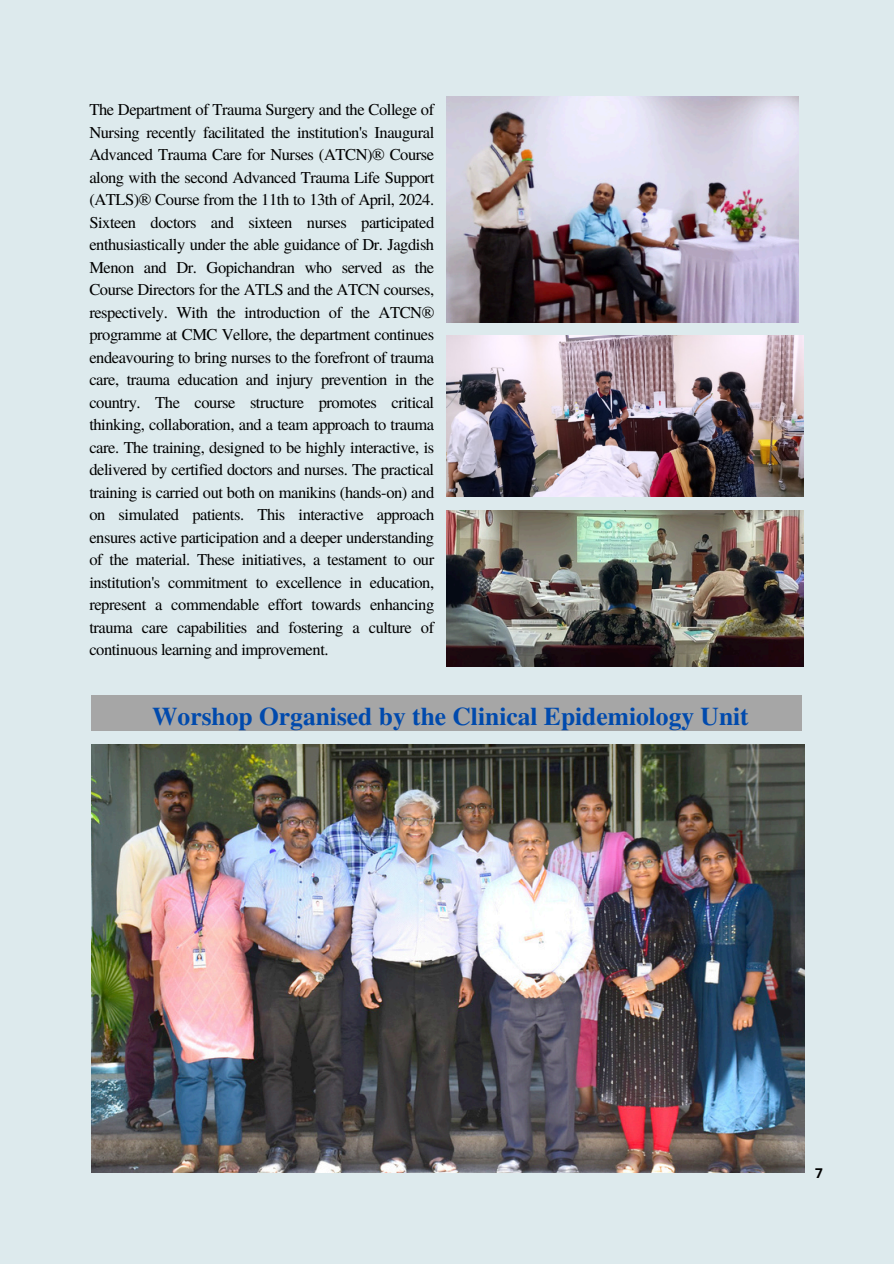
<style>
.page{position:relative;width:894px;height:1264px;background:#fff}
.page>*{position:absolute;margin:0;border:0;box-sizing:border-box;transform-origin:0 0}
.t1{font:700 25.5px "Te X Gyre Termes";color:#004aad}
.t2{font:16.5px/22.5px "Te X Gyre Termes";letter-spacing:-.025em;color:#000;text-align:justify}
.t3{font:700 13.5px "Open Sans";color:#000}
</style>
<div class="page">
<div style="left:0;top:0;width:893px;height:1263px;background:#ddeaed"></div>
<img style="left:447px;top:97px;width:351px;height:226px">
<img style="left:447px;top:336px;width:356px;height:161px">
<img style="left:447px;top:510px;width:356px;height:157px">
<div style="left:92px;top:695px;width:709px;height:35px;background:#a6a6a6"></div>
<img style="left:92px;top:744px;width:712px;height:427px">
<p class="t2" style="left:89px;top:97px;width:346px">The Department of Trauma Surgery and the College of Nursing recently facilitated the institution's Inaugural Advanced Trauma Care for Nurses (ATCN)® Course along with the second Advanced Trauma Life Support (ATLS)® Course from the 11th to 13th of April, 2024.<br>Sixteen doctors and sixteen nurses participated enthusiastically under the able guidance of Dr. Jagdish Menon and Dr. Gopichandran who served as the Course Directors for the ATLS and the ATCN courses, respectively. With the introduction of the ATCN® programme at CMC Vellore, the department continues endeavouring to bring nurses to the forefront of trauma care, trauma education and injury prevention in the country. The course structure promotes critical thinking, collaboration, and a team approach to trauma care. The training, designed to be highly interactive, is delivered by certified doctors and nurses. The practical training is carried out both on manikins (hands-on) and on simulated patients. This interactive approach ensures active participation and a deeper understanding of the material. These initiatives, a testament to our institution's commitment to excellence in education, represent a commendable effort towards enhancing trauma care capabilities and fostering a culture of continuous learning and improvement.</p>
<p class="t1" style="left:152px;top:697px;width:598px">Worshop Organised by the Clinical Epidemiology Unit</p>
<h1 class="t3" style="left:815px;top:1163px;width:9px">7</h1>
</div>
